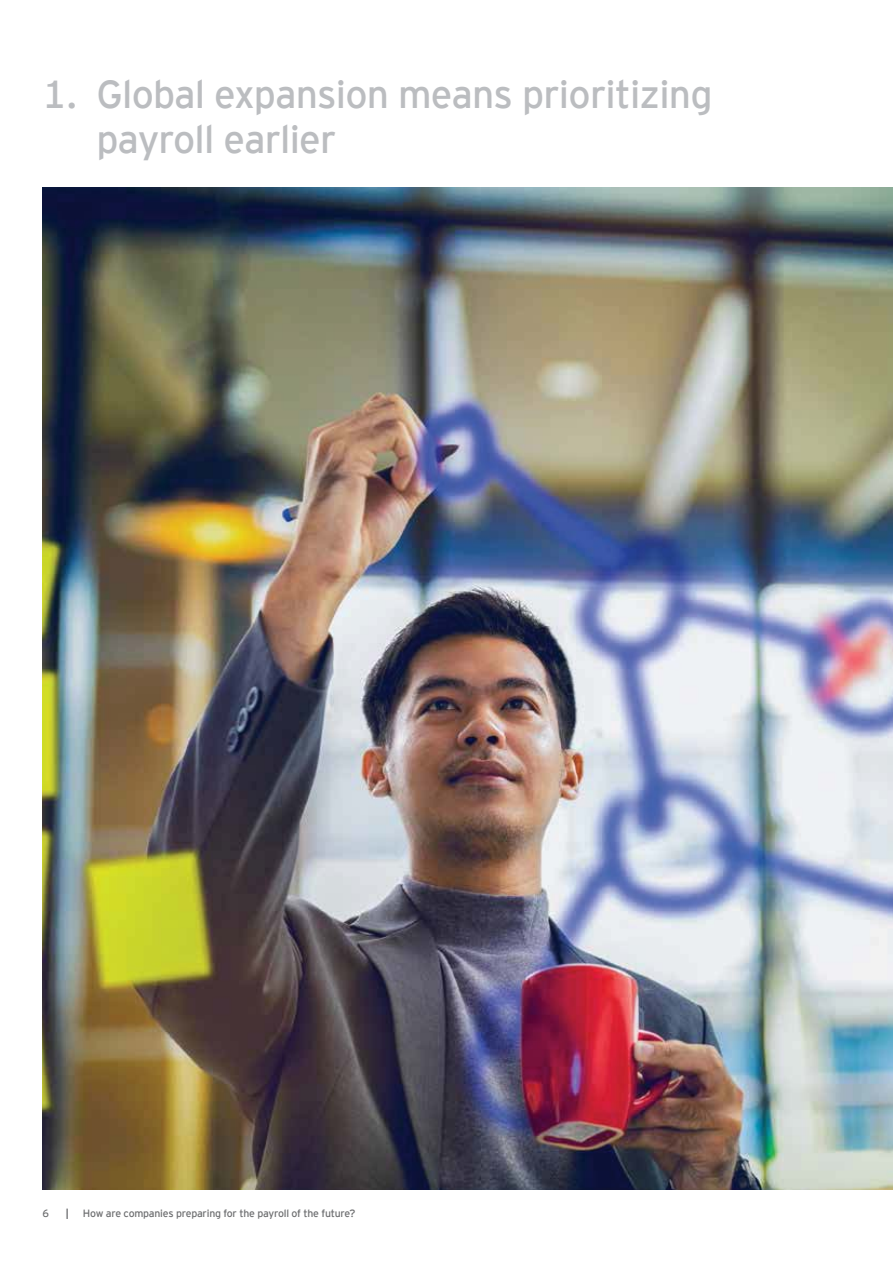
<style>
.page{position:relative;width:893px;height:1263px;background:#fff}
.page>*{position:absolute;margin:0;border:0;box-sizing:border-box;transform-origin:0 0}
.t1{font:39px/45px "EY Interstate";letter-spacing:-.02em;color:#bbbdc0}
.t2{font:10.5px "EY Interstate";letter-spacing:-.02em;color:#6d6e70}
.t3{font:700 10.5px "EY Interstate";color:#6d6e70}
</style>
<div class="page">
<hr style="left:43px;top:1189px;width:807px;height:1px;background:#231f20">
<img style="left:43px;top:187px;width:850px;height:1002px">
<h1 class="t1" style="left:96px;top:71px;width:617px;text-indent:-54px">1. Global expansion means prioritizing payroll earlier</h1>
<p class="t2" style="left:43px;top:1207px;width:8px">6</p>
<p class="t3" style="left:66px;top:1207px;width:4px">|</p>
<p class="t2" style="left:83px;top:1207px;width:274px">How are companies preparing for the payroll of the future?</p>
</div>
